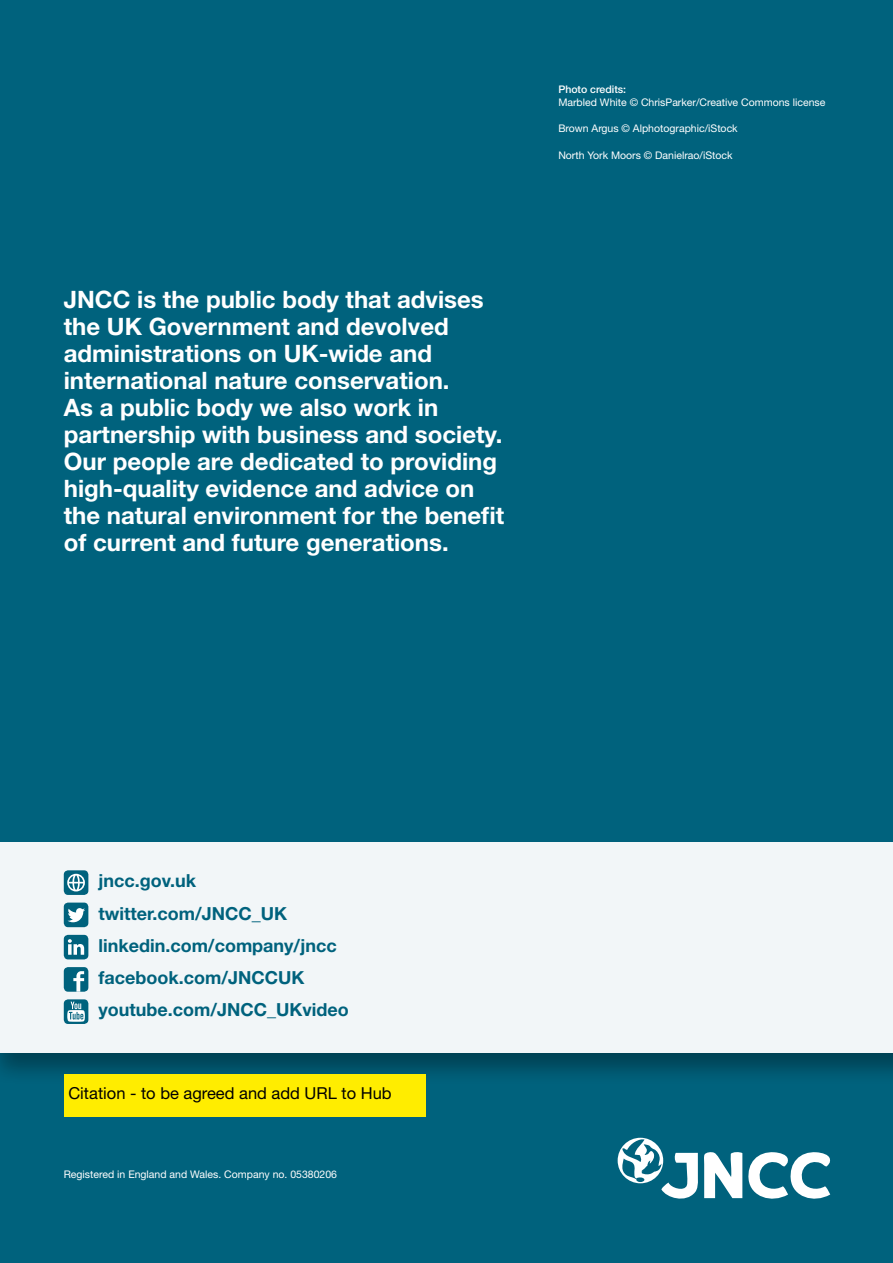
<style>
.page{position:relative;width:893px;height:1263px;background:#00627d}
.page>*{position:absolute;margin:0;border:0;box-sizing:border-box;transform-origin:0 0}
.t1{font:700 24px/27px "Helvetica Neue LT Std";color:#fff}
.t2{font:700 18px "Helvetica Neue LT Std";color:#00627d}
.t3{font:16.5px "Helvetica Neue LT Std";color:#000}
.t4{font:10.5px/13.5px "Helvetica Neue LT Std";color:#fff}
.s1{font-weight:500}
</style>
<div class="page">
<div style="left:0;top:838px;width:893px;height:248px;background:#000;opacity:.35"></div>
<div style="left:0;top:842px;width:893px;height:210px;background:#f2f6f8"></div>
<div style="left:64px;top:1074px;width:361px;height:43px;background:#ffed00"></div>
<div style="left:64px;top:870px;width:24px;height:25px;background:#00627d;border-radius:4px"></div>
<svg style="left:67px;top:874px;width:18px;height:17px"></svg>
<div style="left:64px;top:902px;width:24px;height:25px;background:#00627d;border-radius:4px"></div>
<svg style="left:68px;top:908px;width:17px;height:14px"></svg>
<div style="left:64px;top:935px;width:24px;height:24px;background:#00627d;border-radius:4px"></div>
<svg style="left:68px;top:939px;width:16px;height:16px"></svg>
<div style="left:64px;top:967px;width:24px;height:25px;background:#00627d;border-radius:4px"></div>
<svg style="left:73px;top:971px;width:11px;height:21px"></svg>
<div style="left:64px;top:999px;width:24px;height:25px;background:#00627d;border-radius:4px"></div>
<svg style="left:67px;top:1001px;width:18px;height:21px"></svg>
<svg style="left:618px;top:1138px;width:213px;height:61px"></svg>
<p class="t1" style="left:64px;top:285px;width:442px">JNCC is the public body that advises the UK Government and devolved administrations on UK-wide and international nature conservation.<br>As a public body we also work in partnership with business and society.<br>Our people are dedicated to providing high-quality evidence and advice on the natural environment for the benefit of current and future generations.</p>
<p class="t4" style="left:558px;top:82px;width:269px"><span class="s1">Photo credits:<br></span>Marbled White © ChrisParker/Creative Commons license</p>
<p class="t4" style="left:558px;top:122px;width:181px">Brown Argus © Alphotographic/iStock</p>
<p class="t4" style="left:558px;top:148px;width:176px">North York Moors © Danielrao/iStock</p>
<p class="t2" style="left:98px;top:870px;width:99px">jncc.gov.uk</p>
<p class="t2" style="left:98px;top:902px;width:190px">twitter.com/JNCC_UK</p>
<p class="t2" style="left:98px;top:934px;width:240px">linkedin.com/company/jncc</p>
<p class="t2" style="left:98px;top:967px;width:207px">facebook.com/JNCCUK</p>
<p class="t2" style="left:98px;top:999px;width:252px">youtube.com/JNCC_UKvideo</p>
<p class="t3" style="left:68px;top:1083px;width:325px">Citation - to be agreed and add URL to Hub</p>
<p class="t4" style="left:64px;top:1167px;width:275px">Registered in England and Wales. Company no. 05380206</p>
</div>
